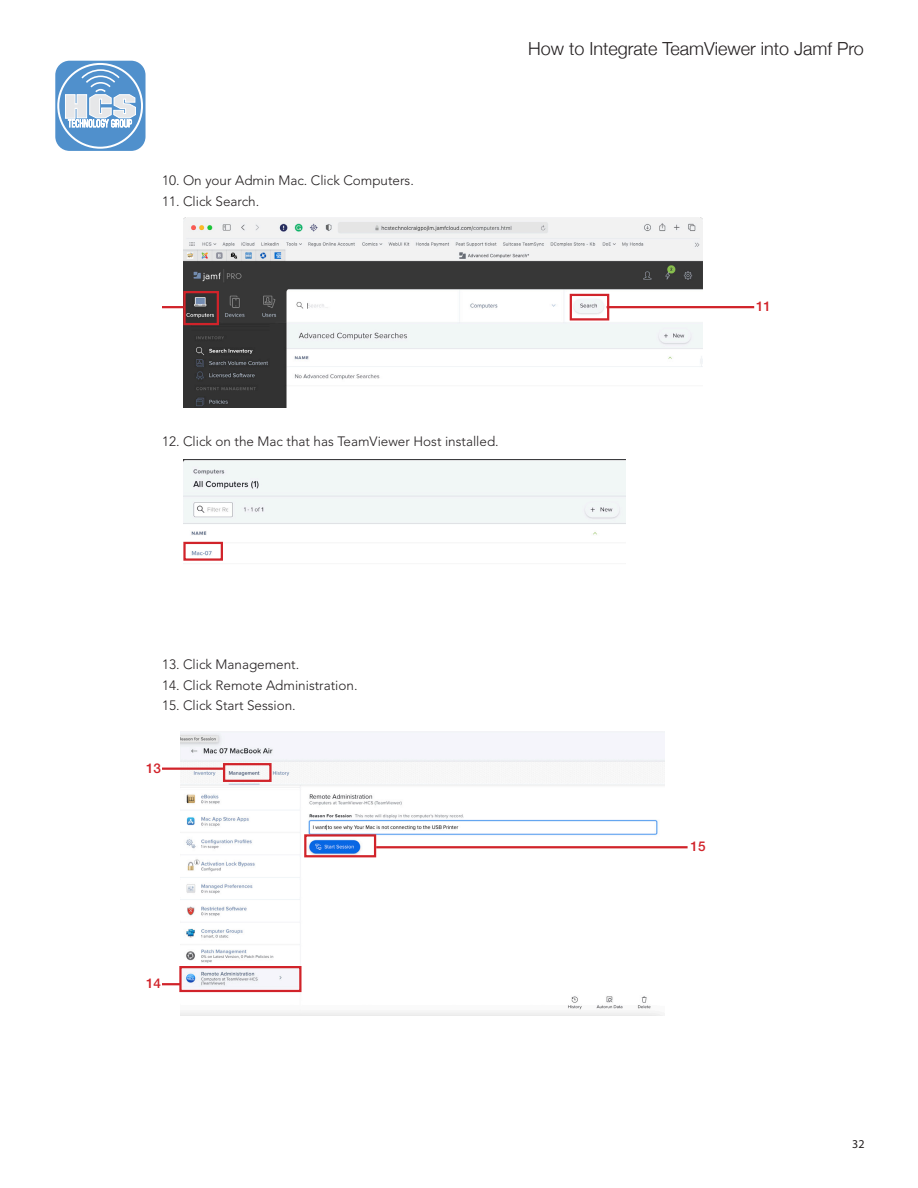
<style>
.page{position:relative;width:918px;height:1188px;background:#fff}
.page>*{position:absolute;margin:0;border:0;box-sizing:border-box;transform-origin:0 0}
.t1{font:300 18px "Helvetica Neue";color:#231f20}
.Copy-space_numbering{font:300 13.5px "Avenir LT Std";color:#231f20}
.Copy-space_numbering-2{font:500 13.5px "Helvetica Neue LT Std";color:#d1232a}
.t2{font:12px "Myriad Pro";color:#231f20}
</style>
<div class="page">
<svg style="left:54px;top:59px;width:93px;height:93px"></svg>
<div style="left:55px;top:61px;width:91px;height:90px;background:#5090cc;border-radius:14px"></div>
<svg style="left:65px;top:68px;width:71px;height:61px"></svg>
<div style="left:57px;top:63px;width:86px;height:86px;border:2px solid #fff;border-radius:50%"></div>
<img style="left:183px;top:217px;width:519px;height:191px">
<img style="left:183px;top:460px;width:442px;height:96px">
<img style="left:180px;top:732px;width:484px;height:284px">
<div style="left:183px;top:291px;width:36px;height:34px;border:2px solid #d1232a"></div>
<div style="left:570px;top:294px;width:39px;height:27px;border:2px solid #d1232a"></div>
<hr style="left:607px;top:306px;width:147px;height:2px;background:#d1232a">
<hr style="left:162px;top:306px;width:21px;height:2px;background:#d1232a">
<div style="left:183px;top:542px;width:40px;height:19px;border:2px solid #d1232a"></div>
<div style="left:304px;top:834px;width:72px;height:23px;border:2px solid #d1232a"></div>
<div style="left:223px;top:763px;width:49px;height:19px;border:2px solid #d1232a"></div>
<div style="left:179px;top:966px;width:123px;height:26px;border:2px solid #d1232a"></div>
<hr style="left:162px;top:768px;width:61px;height:2px;background:#d1232a">
<svg style="left:162px;top:983px;width:18px;height:2px"></svg>
<hr style="left:376px;top:846px;width:312px;height:2px;background:#d1232a">
<p class="Copy-space_numbering" style="left:162px;top:173px;width:253px">10. On your Admin Mac. Click Computers.</p>
<p class="Copy-space_numbering" style="left:162px;top:193px;width:99px">11. Click Search.</p>
<h1 class="t1" style="left:528px;top:34px;width:337px">How to Integrate TeamViewer into Jamf Pro</h1>
<p class="Copy-space_numbering-2" style="left:756px;top:298px;width:17px">11</p>
<p class="Copy-space_numbering" style="left:162px;top:433px;width:338px">12. Click on the Mac that has TeamViewer Host installed.</p>
<p class="Copy-space_numbering" style="left:162px;top:656px;width:139px">13. Click Management.</p>
<p class="Copy-space_numbering" style="left:162px;top:677px;width:197px">14. Click Remote Administration.</p>
<p class="Copy-space_numbering" style="left:162px;top:698px;width:135px">15. Click Start Session.</p>
<p class="Copy-space_numbering-2" style="left:146px;top:760px;width:17px">13</p>
<p class="Copy-space_numbering-2" style="left:146px;top:975px;width:17px">14</p>
<p class="Copy-space_numbering-2" style="left:691px;top:838px;width:17px">15</p>
<p class="t2" style="left:852px;top:1136px;width:14px">32</p>
</div>
